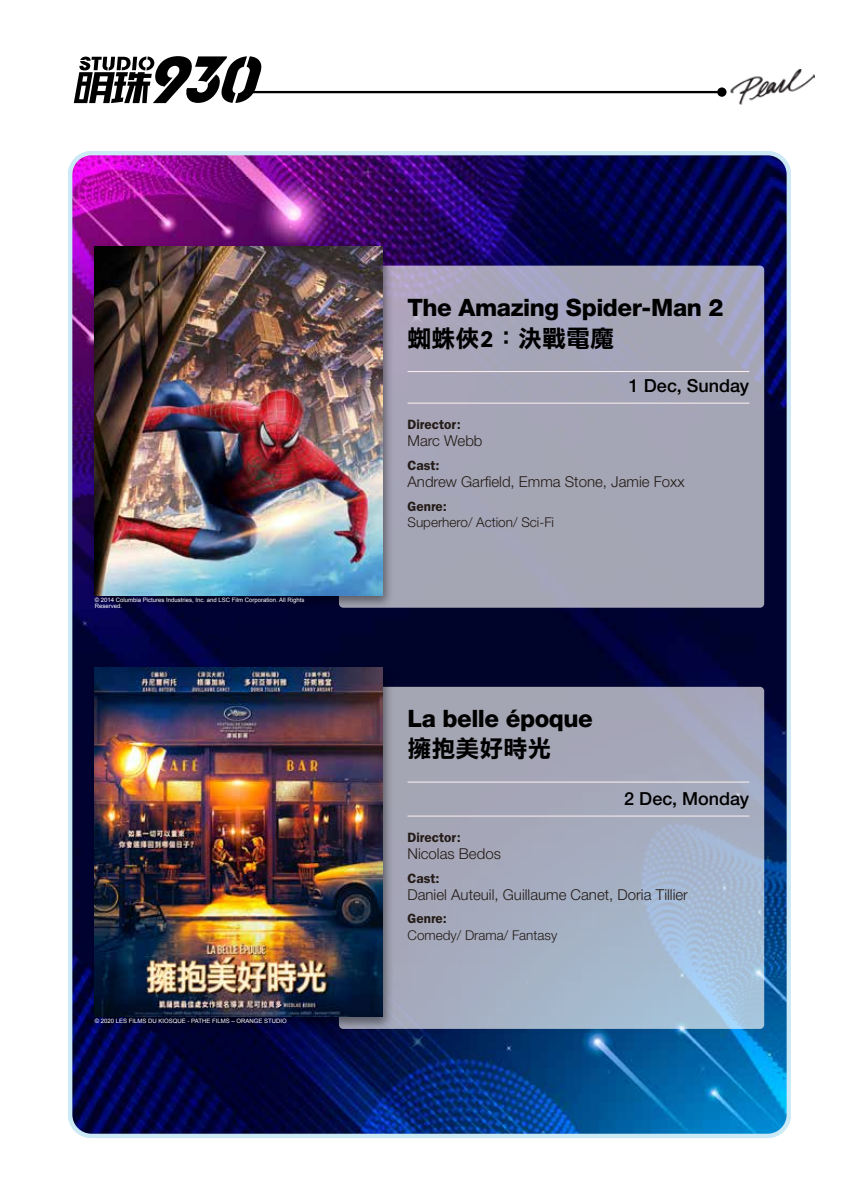
<style>
.page{position:relative;width:859px;height:1204px;background:#fff}
.page>*{position:absolute;margin:0;border:0;box-sizing:border-box;transform-origin:0 0}
.t1{font:800 24px "Helvetica Neue LT Std";letter-spacing:-.02em;color:#000}
.t2{font:24px "DF Li Hei Std W7";color:#000}
.t3{font:500 18px "Helvetica Neue LT Std";color:#000}
.t4{font:300 15px "Helvetica Neue LT Std";color:#241b17}
.t5{font:300 13.5px "Helvetica Neue LT Std";color:#241b17}
.t6{font:600 13.5px "ITC Franklin Gothic Std";color:#241b17}
.t7{font:6px/6px "Arial";color:#fff}
</style>
<div class="page">
<hr style="left:252px;top:91px;width:470px;height:2px;background:#000">
<div style="left:717px;top:87px;width:9px;height:10px;background:#000;border-radius:50%"></div>
<img style="left:730px;top:70px;width:84px;height:35px">
<svg style="left:74px;top:56px;width:189px;height:47px"></svg>
<img style="left:73px;top:156px;width:713px;height:979px">
<div style="left:68px;top:151px;width:723px;height:986px;border:4px solid #cce9f6;border-radius:21px"></div>
<div style="left:339px;top:265px;width:425px;height:342px;background:#a5a6b5;border-radius:4px"></div>
<hr style="left:407px;top:403px;width:342px;height:1px;background:#fef1f0">
<hr style="left:407px;top:371px;width:342px;height:1px;background:#fef1f0">
<div style="left:89px;top:243px;width:306px;height:367px;background:#000;opacity:.45"></div>
<img style="left:95px;top:247px;width:287px;height:348px">
<svg style="left:339px;top:686px;width:425px;height:342px;background:#a5adc1"></svg>
<hr style="left:407px;top:815px;width:342px;height:1px;background:#fef1f0">
<hr style="left:407px;top:781px;width:342px;height:1px;background:#fef1f0">
<div style="left:89px;top:664px;width:306px;height:367px;background:#000;opacity:.45"></div>
<img style="left:95px;top:667px;width:287px;height:349px">
<p class="t7" style="left:95px;top:597px;width:211px">© 2014 Columbia Pictures Industries, Inc. and LSC Film Corporation. All Rights<br>Reserved.</p>
<p class="t7" style="left:95px;top:1018px;width:193px">© 2020 LES FILMS DU KIOSQUE - PATHE FILMS – ORANGE STUDIO</p>
<h1 class="t1" style="left:407px;top:293px;width:318px">The Amazing Spider-Man 2</h1>
<h1 class="t2" style="left:407px;top:325px;width:208px">蜘蛛俠2：決戰電魔</h1>
<h2 class="t3" style="left:629px;top:375px;width:122px">1 Dec, Sunday</h2>
<h3 class="t6" style="left:407px;top:416px;width:55px">Director:</h3>
<h3 class="t4" style="left:407px;top:432px;width:77px">Marc Webb</h3>
<h3 class="t6" style="left:407px;top:457px;width:34px">Cast:</h3>
<h3 class="t4" style="left:407px;top:473px;width:279px">Andrew Garfield, Emma Stone, Jamie Foxx</h3>
<h3 class="t6" style="left:407px;top:498px;width:41px">Genre:</h3>
<h3 class="t5" style="left:407px;top:514px;width:148px">Superhero/ Action/ Sci-Fi</h3>
<h1 class="t1" style="left:407px;top:703px;width:187px">La belle époque</h1>
<h1 class="t2" style="left:407px;top:735px;width:145px">擁抱美好時光</h1>
<h2 class="t3" style="left:624px;top:787px;width:127px">2 Dec, Monday</h2>
<h3 class="t6" style="left:407px;top:829px;width:55px">Director:</h3>
<h3 class="t4" style="left:407px;top:844px;width:95px">Nicolas Bedos</h3>
<h3 class="t6" style="left:407px;top:869px;width:34px">Cast:</h3>
<h3 class="t4" style="left:407px;top:885px;width:282px">Daniel Auteuil, Guillaume Canet, Doria Tillier</h3>
<h3 class="t6" style="left:407px;top:910px;width:41px">Genre:</h3>
<h3 class="t5" style="left:407px;top:926px;width:151px">Comedy/ Drama/ Fantasy</h3>
</div>
